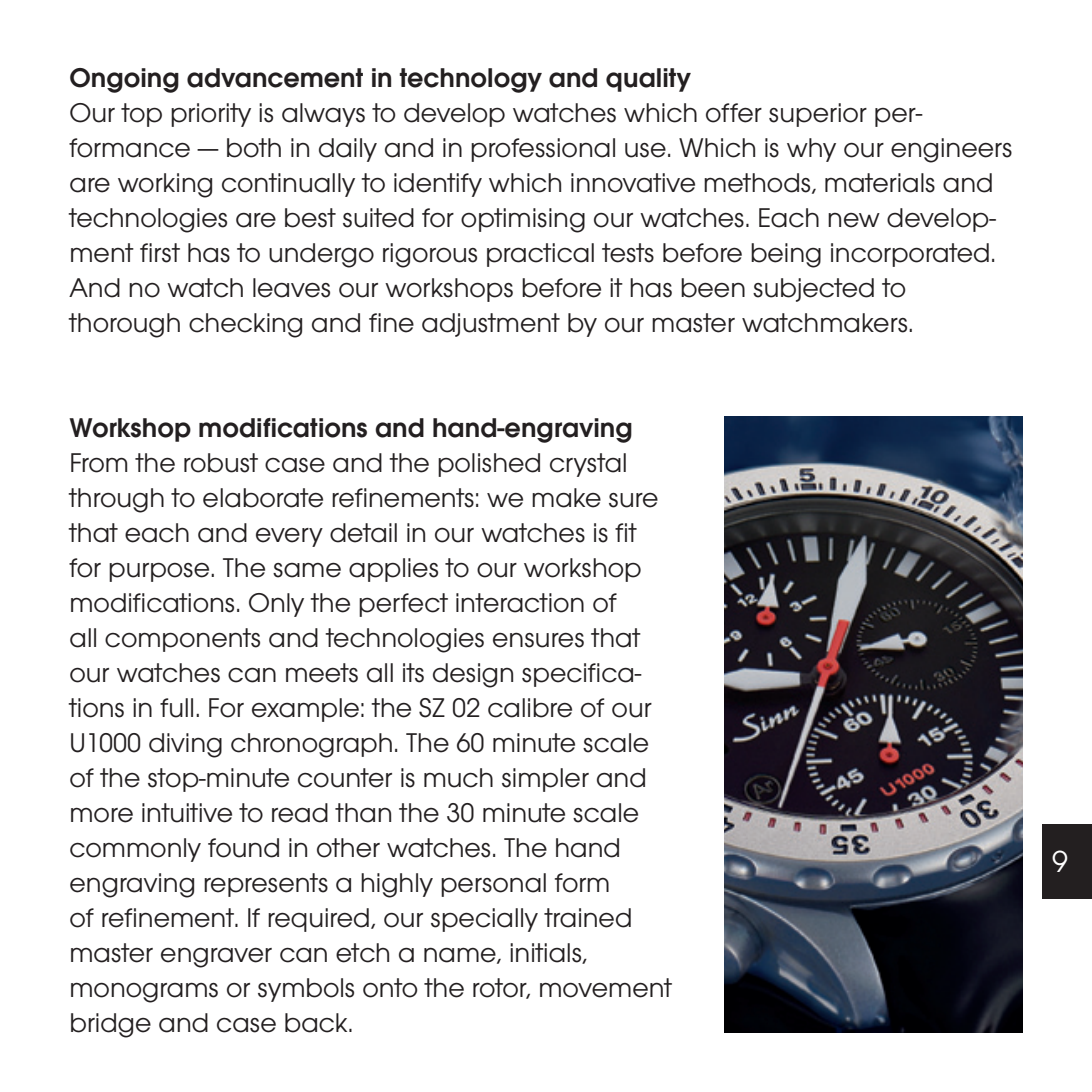
<style>
.page{position:relative;width:1092px;height:1092px;background:#fff}
.page>*{position:absolute;margin:0;border:0;box-sizing:border-box;transform-origin:0 0}
.t1{font:31.5px "Avant Gar Got Itc T Boo";color:#fff}
.t2{font:28px/35px "Avant Gar Got Itc T Boo";color:#231f20}
.t3{font:28px "Avant Gar Got Itc T Dem";color:#231f20}
</style>
<div class="page">
<div style="left:1042px;top:823px;width:49px;height:75px;background:#231f20"></div>
<img style="left:724px;top:417px;width:298px;height:615px">
<p class="t3" style="left:69px;top:61px;width:622px">Ongoing advancement in technology and quality</p>
<p class="t2" style="left:69px;top:95px;width:944px">Our top priority is always to develop watches which offer superior per&shy;formance — both in daily and in professional use. Which is why our engineers are working continually to identify which innovative methods, materials and technologies are best suited for optimising our watches. Each new develop&shy;ment first has to undergo rigorous practical tests before being incorporated.<br>And no watch leaves our workshops before it has been subjected to thorough checking and fine adjustment by our master watchmakers.</p>
<p class="t3" style="left:69px;top:411px;width:564px">Workshop modifications and hand-engraving</p>
<p class="t2" style="left:69px;top:445px;width:604px">From the robust case and the polished crystal through to elaborate refinements: we make sure that each and every detail in our watches is fit for purpose. The same applies to our workshop modifications. Only the perfect interaction of<br>all components and technologies ensures that our watches can meets all its design specifica&shy;tions in full. For example: the SZ 02 calibre of our U1000 diving chronograph. The 60 minute scale of the stop-minute counter is much simpler and more intuitive to read than the 30 minute scale commonly found in other watches. The hand engraving represents a highly personal form<br>of refinement. If required, our specially trained master engraver can etch a name, initials, monograms or symbols onto the rotor, movement bridge and case back.</p>
<p class="t1" style="left:1052px;top:843px;width:17px">9</p>
</div>
